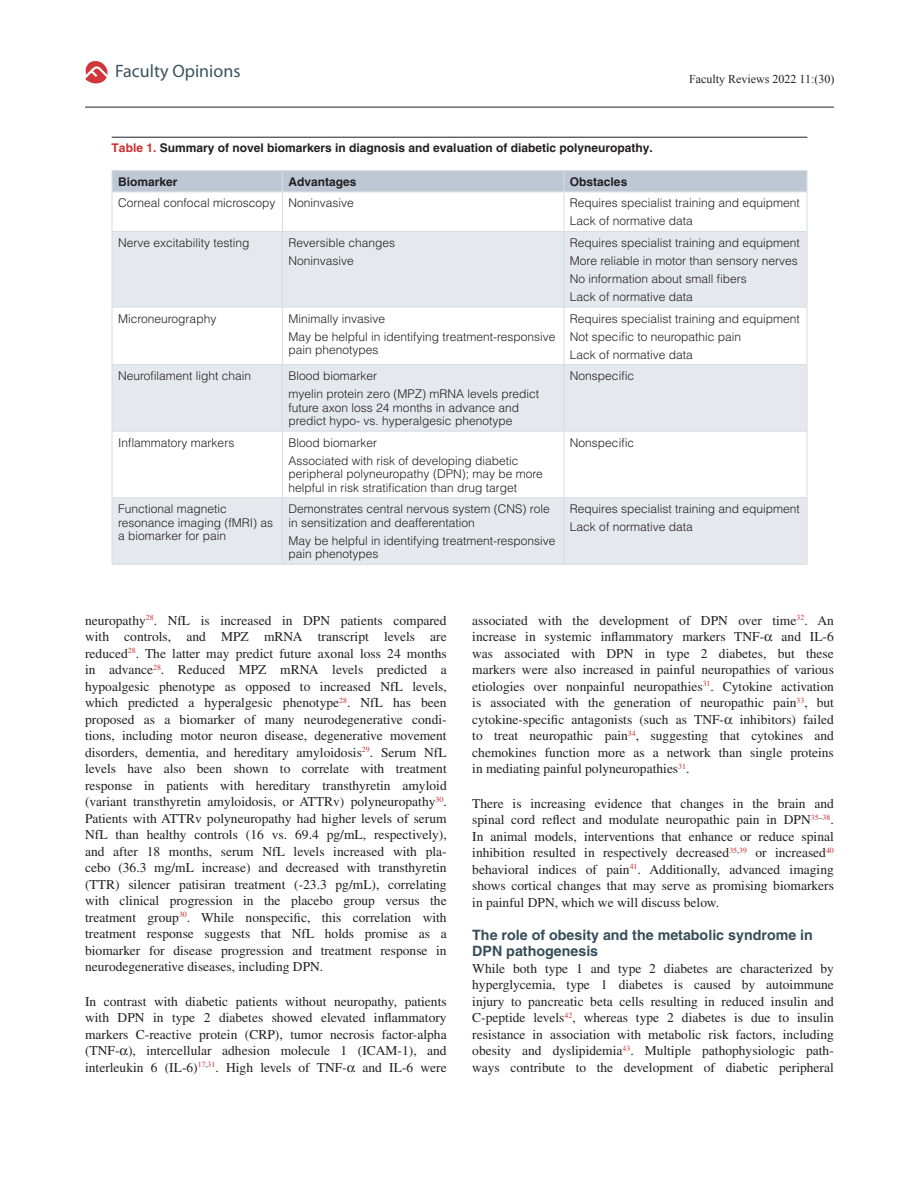
<style>
.page{position:relative;width:919px;height:1188px;background:#fff}
.page>*{position:absolute;margin:0;border:0;box-sizing:border-box;transform-origin:0 0}
.t1{font:18px "Myriad Pro";color:#3d525e}
.t2{font:700 14.25px/16.5px "Helvetica";color:#364d59}
.Main_text_1{font:13.5px/16.5px "Times";color:#231f20;text-align:justify}
.Main_text_2{font:13.5px/16.5px "Times";color:#231f20;text-align:justify}
.Table_text{font:300 12px/18px "Helvetica";color:#231f20}
.Table_title{font:700 12px "Helvetica";color:#231f20}
.Table_head{font:700 12px "Helvetica";color:#231f20}
.Main_text_1-2{font:12px "Times New Roman";color:#231f20}
.s1{color:#cc2d2f}
</style>
<div class="page">
<hr style="left:85px;top:107px;width:748px;height:1px;background:#231f20">
<svg style="left:85px;top:61px;width:23px;height:22px"></svg>
<hr style="left:112px;top:137px;width:695px;height:1px;background:#231f20">
<svg style="left:113px;top:232px;width:693px;height:332px;fill:#e5e9ee"></svg>
<hr style="left:112px;top:170px;width:170px;height:1px;background:#d6dce3">
<hr style="left:282px;top:170px;width:282px;height:1px;background:#d6dce3">
<hr style="left:564px;top:170px;width:243px;height:1px;background:#d6dce3">
<div style="left:112px;top:171px;width:695px;height:21px;background:#bec8d4"></div>
<hr style="left:112px;top:192px;width:170px;height:1px;background:#d6dce3">
<hr style="left:112px;top:192px;width:1px;height:39px;background:#d6dce3">
<hr style="left:282px;top:192px;width:282px;height:1px;background:#d6dce3">
<hr style="left:282px;top:192px;width:1px;height:39px;background:#d6dce3">
<hr style="left:564px;top:192px;width:243px;height:1px;background:#d6dce3">
<hr style="left:563px;top:192px;width:1px;height:39px;background:#d6dce3">
<hr style="left:806px;top:192px;width:1px;height:39px;background:#d6dce3">
<hr style="left:112px;top:231px;width:170px;height:1px;background:#d6dce3">
<hr style="left:112px;top:232px;width:1px;height:75px;background:#d6dce3">
<hr style="left:282px;top:231px;width:282px;height:1px;background:#d6dce3">
<hr style="left:282px;top:232px;width:1px;height:75px;background:#d6dce3">
<hr style="left:564px;top:231px;width:243px;height:1px;background:#d6dce3">
<hr style="left:563px;top:232px;width:1px;height:75px;background:#d6dce3">
<hr style="left:806px;top:232px;width:1px;height:75px;background:#d6dce3">
<hr style="left:112px;top:307px;width:170px;height:1px;background:#d6dce3">
<hr style="left:112px;top:307px;width:1px;height:57px;background:#d6dce3">
<hr style="left:282px;top:307px;width:282px;height:1px;background:#d6dce3">
<hr style="left:282px;top:307px;width:1px;height:57px;background:#d6dce3">
<hr style="left:564px;top:307px;width:243px;height:1px;background:#d6dce3">
<hr style="left:563px;top:307px;width:1px;height:57px;background:#d6dce3">
<hr style="left:806px;top:307px;width:1px;height:57px;background:#d6dce3">
<hr style="left:112px;top:364px;width:170px;height:1px;background:#d6dce3">
<hr style="left:112px;top:365px;width:1px;height:66px;background:#d6dce3">
<hr style="left:282px;top:364px;width:282px;height:1px;background:#d6dce3">
<hr style="left:282px;top:365px;width:1px;height:66px;background:#d6dce3">
<hr style="left:564px;top:364px;width:243px;height:1px;background:#d6dce3">
<hr style="left:563px;top:365px;width:1px;height:66px;background:#d6dce3">
<hr style="left:806px;top:365px;width:1px;height:66px;background:#d6dce3">
<hr style="left:112px;top:431px;width:170px;height:1px;background:#d6dce3">
<hr style="left:112px;top:432px;width:1px;height:65px;background:#d6dce3">
<hr style="left:282px;top:431px;width:282px;height:1px;background:#d6dce3">
<hr style="left:282px;top:432px;width:1px;height:65px;background:#d6dce3">
<hr style="left:564px;top:431px;width:243px;height:1px;background:#d6dce3">
<hr style="left:563px;top:432px;width:1px;height:65px;background:#d6dce3">
<hr style="left:806px;top:432px;width:1px;height:65px;background:#d6dce3">
<hr style="left:112px;top:497px;width:170px;height:1px;background:#d6dce3">
<hr style="left:112px;top:498px;width:1px;height:66px;background:#d6dce3">
<hr style="left:282px;top:497px;width:282px;height:1px;background:#d6dce3">
<hr style="left:282px;top:498px;width:1px;height:66px;background:#d6dce3">
<hr style="left:564px;top:497px;width:243px;height:1px;background:#d6dce3">
<hr style="left:563px;top:498px;width:1px;height:66px;background:#d6dce3">
<hr style="left:806px;top:498px;width:1px;height:66px;background:#d6dce3">
<hr style="left:112px;top:564px;width:170px;height:1px;background:#d6dce3">
<hr style="left:282px;top:564px;width:282px;height:1px;background:#d6dce3">
<hr style="left:564px;top:564px;width:243px;height:1px;background:#d6dce3">
<p class="t1" style="left:115px;top:60px;width:127px">Faculty Opinions</p>
<p class="Main_text_1-2" style="left:689px;top:71px;width:147px">Faculty Reviews 2022 11:(30)</p>
<p class="Table_title" style="left:112px;top:141px;width:542px"><span class="s1">Table 1.</span> Summary of novel biomarkers in diagnosis and evaluation of diabetic polyneuropathy.</p>
<p class="Table_head" style="left:118px;top:174px;width:61px">Biomarker</p>
<p class="Table_head" style="left:288px;top:174px;width:70px">Advantages</p>
<p class="Table_head" style="left:570px;top:174px;width:59px">Obstacles</p>
<p class="Table_text" style="left:118px;top:194px;width:159px">Corneal confocal microscopy</p>
<p class="Table_text" style="left:288px;top:194px;width:67px">Noninvasive</p>
<p class="Table_text" style="left:570px;top:194px;width:231px">Requires specialist training and equipment<br>Lack of normative data</p>
<p class="Table_text" style="left:118px;top:234px;width:133px">Nerve excitability testing</p>
<p class="Table_text" style="left:288px;top:234px;width:108px">Reversible changes<br>Noninvasive</p>
<p class="Table_text" style="left:570px;top:234px;width:231px">Requires specialist training and equipment More reliable in motor than sensory nerves No information about small fibers<br>Lack of normative data</p>
<p class="Table_text" style="left:118px;top:309px;width:100px">Microneurography</p>
<p class="Table_text" style="left:288px;top:309px;width:268px">Minimally invasive<br>May be helpful in identifying treatment-responsive</p>
<p class="Table_text" style="left:288px;top:341px;width:92px">pain phenotypes</p>
<p class="Table_text" style="left:570px;top:309px;width:231px">Requires specialist training and equipment<br>Not specific to neuropathic pain<br>Lack of normative data</p>
<p class="Table_text" style="left:118px;top:367px;width:135px">Neurofilament light chain</p>
<p class="Table_text" style="left:288px;top:367px;width:252px">Blood biomarker<br>myelin protein zero (MPZ) mRNA levels predict</p>
<p class="Table_text" style="left:288px;top:401px;width:232px;line-height:13.5px">future axon loss 24 months in advance and predict hypo- vs. hyperalgesic phenotype</p>
<p class="Table_text" style="left:118px;top:433px;width:118px">Inflammatory markers</p>
<p class="Table_text" style="left:288px;top:433px;width:232px">Blood biomarker<br>Associated with risk of developing diabetic</p>
<p class="Table_text" style="left:288px;top:467px;width:256px;line-height:13.5px">peripheral polyneuropathy (DPN); may be more helpful in risk stratification than drug target</p>
<p class="Table_text" style="left:118px;top:502px;width:157px;line-height:13.5px">Functional magnetic resonance imaging (fMRI) as a biomarker for pain</p>
<p class="Table_text" style="left:288px;top:502px;width:263px;line-height:13.5px">Demonstrates central nervous system (CNS) role in sensitization and deafferentation</p>
<p class="Table_text" style="left:288px;top:534px;width:268px;line-height:13.5px">May be helpful in identifying treatment-responsive pain phenotypes</p>
<p class="Table_text" style="left:570px;top:367px;width:66px">Nonspecific</p>
<p class="Table_text" style="left:570px;top:433px;width:66px">Nonspecific</p>
<p class="Table_text" style="left:570px;top:500px;width:231px">Requires specialist training and equipment<br>Lack of normative data</p>
<p class="Main_text_1" style="left:85px;top:612px;width:363px">neuropathy<sup>28</sup>. NfL is increased in DPN patients compared with controls, and MPZ mRNA transcript levels are reduced<sup>28</sup>. The latter may predict future axonal loss 24 months in advance<sup>28</sup>. Reduced MPZ mRNA levels predicted a hypoalgesic phenotype as opposed to increased NfL levels, which predicted a hyperalgesic phenotype<sup>28</sup>. NfL has been proposed as a biomarker of many neurodegenerative condi&shy;tions, including motor neuron disease, degenerative movement disorders, dementia, and hereditary amyloidosis<sup>29</sup>. Serum NfL levels have also been shown to correlate with treatment response in patients with hereditary transthyretin amyloid (variant transthyretin amyloidosis, or ATTRv) polyneuropathy<sup>30</sup>.<br>Patients with ATTRv polyneuropathy had higher levels of serum NfL than healthy controls (16 vs. 69.4 pg/mL, respectively), and after 18 months, serum NfL levels increased with pla&shy;cebo (36.3 mg/mL increase) and decreased with transthyretin (TTR) silencer patisiran treatment (-23.3 pg/mL), correlating with clinical progression in the placebo group versus the treatment group<sup>30</sup>. While nonspecific, this correlation with treatment response suggests that NfL holds promise as a biomarker for disease progression and treatment response in neurodegenerative diseases, including DPN.</p>
<p class="Main_text_1" style="left:85px;top:993px;width:363px">In contrast with diabetic patients without neuropathy, patients with DPN in type 2 diabetes showed elevated inflammatory markers C-reactive protein (CRP), tumor necrosis factor-alpha (TNF- ), intercellular adhesion molecule 1 (ICAM-1), and interleukin 6 (IL-6)<sup>17</sup><sup>,</sup><sup>31</sup>. High levels of TNF- and IL-6 were</p>
<p class="Main_text_1" style="left:472px;top:612px;width:363px">associated with the development of DPN over time<sup>32</sup>. An increase in systemic inflammatory markers TNF-</p>
<p class="Main_text_1" style="left:472px;top:628px;width:363px;text-indent:309px">and IL-6 was associated with DPN in type 2 diabetes, but these markers were also increased in painful neuropathies of various etiologies over nonpainful neuropathies<sup>31</sup>. Cytokine activation is associated with the generation of neuropathic pain<sup>33</sup>, but cytokine-specific antagonists (such as TNF- inhibitors) failed to treat neuropathic pain<sup>34</sup>, suggesting that cytokines and chemokines function more as a network than single proteins in mediating painful polyneuropathies<sup>31</sup>.</p>
<p class="Main_text_1" style="left:472px;top:795px;width:363px">There is increasing evidence that changes in the brain and spinal cord reflect and modulate neuropathic pain in DPN<sup>35</sup><sup>–</sup><sup>38</sup>.<br>In animal models, interventions that enhance or reduce spinal inhibition resulted in respectively decreased<sup>35</sup><sup>,</sup><sup>39</sup> or increased<sup>40 </sup>behavioral indices of pain<sup>41</sup>. Additionally, advanced imaging shows cortical changes that may serve as promising biomarkers in painful DPN, which we will discuss below.</p>
<h1 class="t2" style="left:472px;top:926px;width:342px">The role of obesity and the metabolic syndrome in<br>DPN pathogenesis</h1>
<p class="Main_text_2" style="left:472px;top:960px;width:363px">While both type 1 and type 2 diabetes are characterized by hyperglycemia, type 1 diabetes is caused by autoimmune injury to pancreatic beta cells resulting in reduced insulin and C-peptide levels<sup>42</sup>, whereas type 2 diabetes is due to insulin resistance in association with metabolic risk factors, including obesity and dyslipidemia<sup>43</sup>. Multiple pathophysiologic path&shy;ways contribute to the development of diabetic peripheral</p>
</div>
